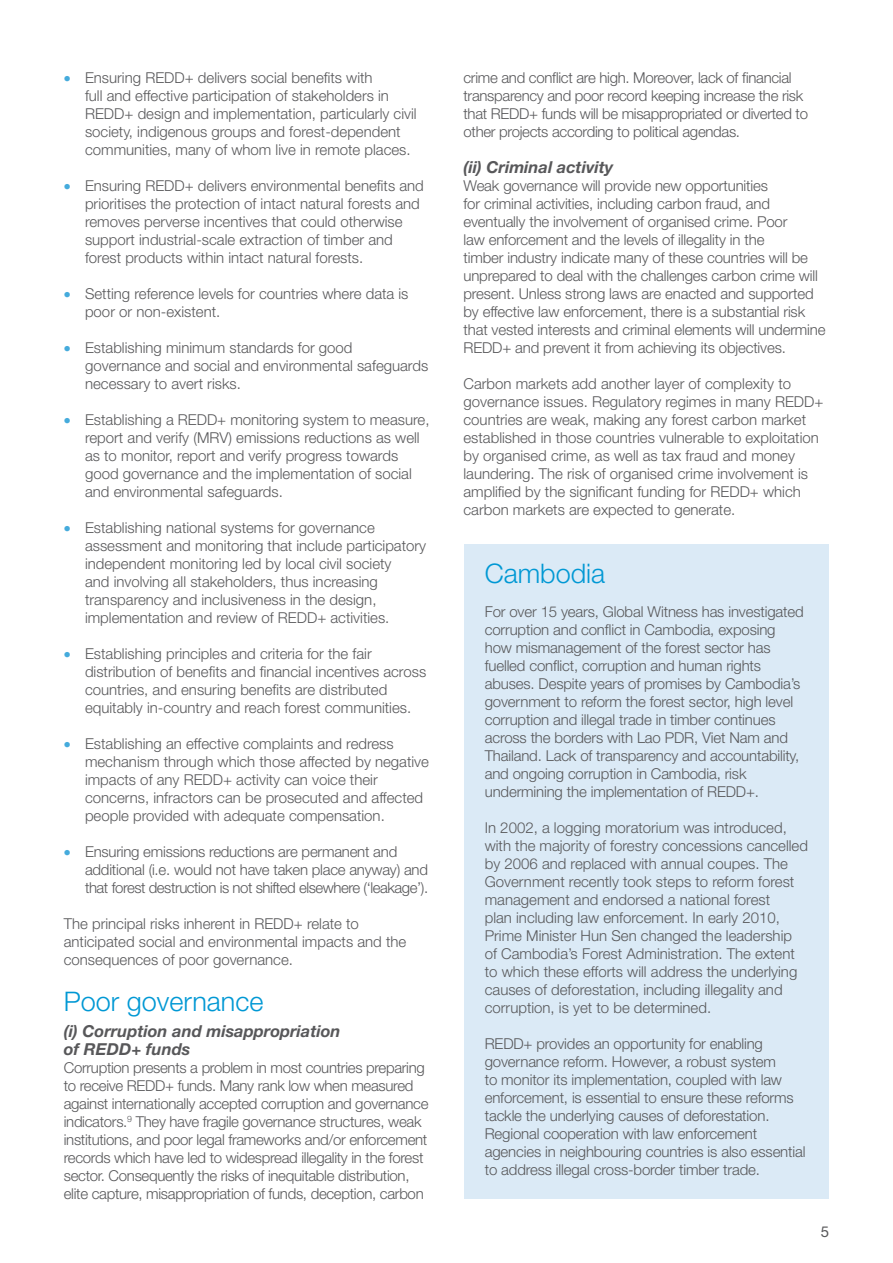
<style>
.page{position:relative;width:893px;height:1263px;background:#fff}
.page>*{position:absolute;margin:0;border:0;box-sizing:border-box;transform-origin:0 0}
.t1{font:300 27px "Helvetica Neue";color:#0098d4}
.t2{font:italic 700 16.5px/18px "Helvetica Neue";color:#58585a}
.t3{font:300 15px/18px "Helvetica Neue";color:#58585a}
.t4{font:300 15px/18px "Helvetica Neue";letter-spacing:-.02em;color:#58585a}
.s1{color:#45abdc}
</style>
<div class="page">
<div style="left:464px;top:544px;width:364px;height:655px;background:#dbeaf6"></div>
<p class="t3" style="left:85px;top:68px;width:333px;text-indent:-21px"><span class="s1">•</span> Ensuring REDD+ delivers social benefits with<br>full and effective participation of stakeholders in REDD+ design and implementation, particularly civil society, indigenous groups and forest-dependent communities, many of whom live in remote places.</p>
<p class="t3" style="left:85px;top:176px;width:340px;text-indent:-21px"><span class="s1">•</span> Ensuring REDD+ delivers environmental benefits and prioritises the protection of intact natural forests and removes perverse incentives that could otherwise support industrial-scale extraction of timber and forest products within intact natural forests.</p>
<p class="t3" style="left:85px;top:284px;width:325px;text-indent:-21px"><span class="s1">•</span> Setting reference levels for countries where data is poor or non-existent.</p>
<p class="t3" style="left:85px;top:338px;width:345px;text-indent:-21px"><span class="s1">•</span> Establishing minimum standards for good governance and social and environmental safeguards necessary to avert risks.</p>
<p class="t3" style="left:85px;top:410px;width:346px;text-indent:-21px"><span class="s1">•</span> Establishing a REDD+ monitoring system to measure, report and verify (MRV) emissions reductions as well as to monitor, report and verify progress towards good governance and the implementation of social and environmental safeguards.</p>
<p class="t3" style="left:85px;top:518px;width:343px;text-indent:-21px"><span class="s1">•</span> Establishing national systems for governance assessment and monitoring that include participatory independent monitoring led by local civil society<br>and involving all stakeholders, thus increasing transparency and inclusiveness in the design, implementation and review of REDD+ activities.</p>
<p class="t3" style="left:85px;top:644px;width:343px;text-indent:-21px"><span class="s1">•</span> Establishing principles and criteria for the fair distribution of benefits and financial incentives across countries, and ensuring benefits are distributed equitably in-country and reach forest communities.</p>
<p class="t3" style="left:85px;top:734px;width:345px;text-indent:-21px"><span class="s1">•</span> Establishing an effective complaints and redress mechanism through which those affected by negative impacts of any REDD+ activity can voice their concerns, infractors can be prosecuted and affected people provided with adequate compensation.</p>
<p class="t3" style="left:85px;top:842px;width:345px;text-indent:-21px"><span class="s1">•</span> Ensuring emissions reductions are permanent and additional (i.e. would not have taken place anyway) and that forest destruction is not shifted elsewhere (‘leakage’).</p>
<p class="t3" style="left:64px;top:914px;width:344px">The principal risks inherent in REDD+ relate to anticipated social and environmental impacts and the consequences of poor governance.</p>
<h1 class="t1" style="left:64px;top:985px;width:201px">Poor governance</h1>
<p class="t2" style="left:64px;top:1022px;width:278px">(i) Corruption and misappropriation of REDD+ funds</p>
<p class="t4" style="left:64px;top:1058px;width:366px">Corruption presents a problem in most countries preparing to receive REDD+ funds. Many rank low when measured against internationally accepted corruption and governance indicators.<sup>9</sup> They have fragile governance structures, weak institutions, and poor legal frameworks and/or enforcement records which have led to widespread illegality in the forest sector. Consequently the risks of inequitable distribution, elite capture, misappropriation of funds, deception, carbon</p>
<p class="t4" style="left:463px;top:68px;width:346px">crime and conflict are high. Moreover, lack of financial transparency and poor record keeping increase the risk that REDD+ funds will be misappropriated or diverted to other projects according to political agendas.</p>
<p class="t2" style="left:463px;top:158px;width:152px">(ii) Criminal activity</p>
<p class="t3" style="left:463px;top:176px;width:364px">Weak governance will provide new opportunities<br>for criminal activities, including carbon fraud, and eventually the involvement of organised crime. Poor<br>law enforcement and the levels of illegality in the<br>timber industry indicate many of these countries will be unprepared to deal with the challenges carbon crime will present. Unless strong laws are enacted and supported by effective law enforcement, there is a substantial risk that vested interests and criminal elements will undermine REDD+ and prevent it from achieving its objectives.</p>
<p class="t3" style="left:463px;top:374px;width:361px">Carbon markets add another layer of complexity to governance issues. Regulatory regimes in many REDD+ countries are weak, making any forest carbon market established in those countries vulnerable to exploitation by organised crime, as well as tax fraud and money laundering. The risk of organised crime involvement is amplified by the significant funding for REDD+ which carbon markets are expected to generate.</p>
<h1 class="t1" style="left:485px;top:557px;width:122px">Cambodia</h1>
<p class="t3" style="left:485px;top:603px;width:320px">For over 15 years, Global Witness has investigated corruption and conflict in Cambodia, exposing how mismanagement of the forest sector has fuelled conflict, corruption and human rights abuses. Despite years of promises by Cambodia’s government to reform the forest sector, high level corruption and illegal trade in timber continues across the borders with Lao PDR, Viet Nam and Thailand. Lack of transparency and accountability, and ongoing corruption in Cambodia, risk undermining the implementation of REDD+.</p>
<p class="t3" style="left:485px;top:819px;width:325px">In 2002, a logging moratorium was introduced, with the majority of forestry concessions cancelled by 2006 and replaced with annual coupes. The Government recently took steps to reform forest management and endorsed a national forest<br>plan including law enforcement. In early 2010, Prime Minister Hun Sen changed the leadership of Cambodia’s Forest Administration. The extent to which these efforts will address the underlying causes of deforestation, including illegality and corruption, is yet to be determined.</p>
<p class="t3" style="left:485px;top:1035px;width:322px">REDD+ provides an opportunity for enabling governance reform. However, a robust system<br>to monitor its implementation, coupled with law enforcement, is essential to ensure these reforms tackle the underlying causes of deforestation.<br>Regional cooperation with law enforcement agencies in neighbouring countries is also essential to address illegal cross-border timber trade.</p>
</div>
